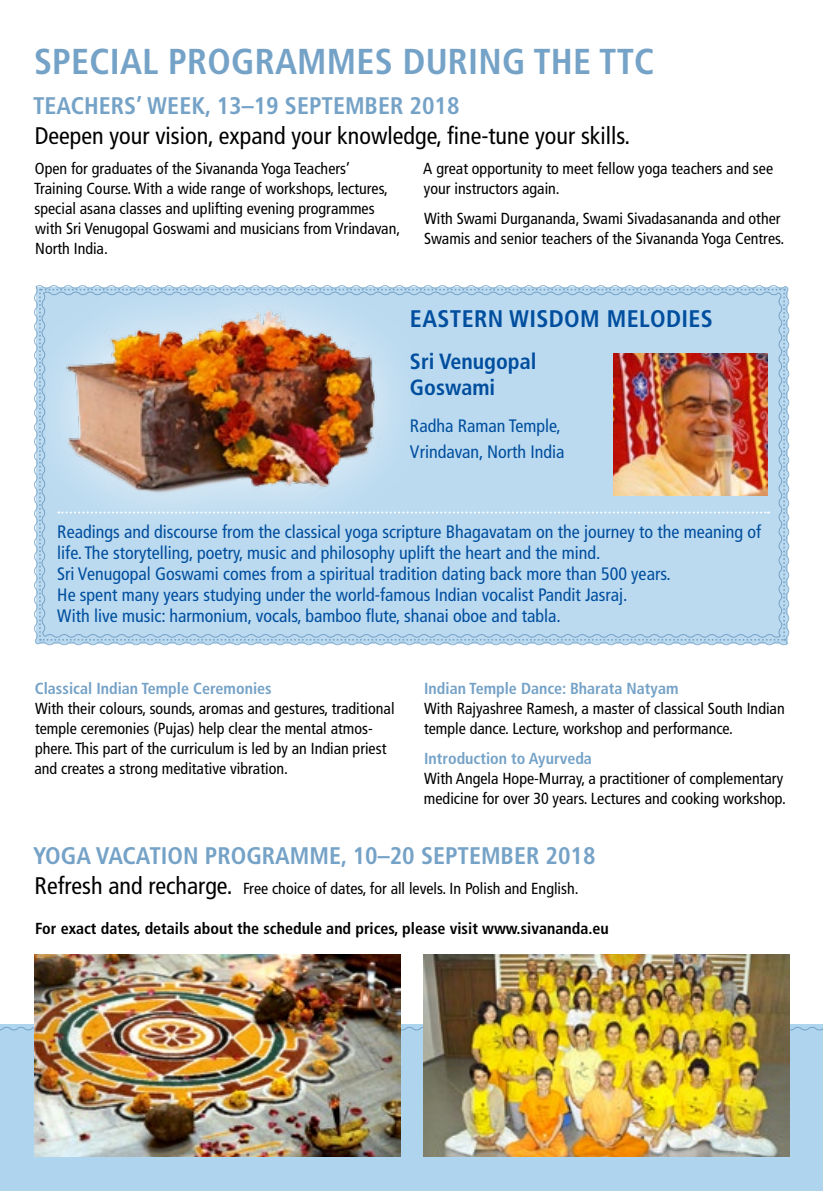
<style>
.page{position:relative;width:823px;height:1191px;background:#fff}
.page>*{position:absolute;margin:0;border:0;box-sizing:border-box;transform-origin:0 0}
.t1{font:700 condensed 36px "Frutiger LT Std";letter-spacing:.005em;color:#75a2c7}
.t2{font:700 condensed 24px "Frutiger LT Std";color:#75a2c7}
.t3{font:condensed 24px "Frutiger LT Std";color:#000}
.t4{font:700 condensed 24px "Frutiger LT Std";letter-spacing:.015em;color:#004e9e}
.t5{font:700 condensed 22px/26px "Frutiger LT Std";color:#004e9e}
.t6{font:condensed 18px/21px "Frutiger LT Std";color:#004e9e}
.t7{font:condensed 16px/20px "Frutiger LT Std";color:#000}
.t8{font:700 condensed 16px "Frutiger LT Std";color:#75a2c7}
.t9{font:700 condensed 16px "Frutiger LT Std";color:#000}
.s1{font-size:24px}
</style>
<div class="page">
<div style="left:0;top:1024px;width:822px;height:167px;background:#afd4ee"></div>
<svg style="left:0;top:1025px;width:822px;height:6px"></svg>
<img style="left:423px;top:954px;width:365px;height:203px">
<img style="left:34px;top:954px;width:366px;height:203px">
<svg style="left:34px;top:285px;width:756px;height:361px"></svg>
<img style="left:39px;top:289px;width:745px;height:351px">
<h1 class="t1" style="left:34px;top:40px;width:621px">SPECIAL PROGRAMMES DURING THE TTC</h1>
<h2 class="t2" style="left:33px;top:92px;width:428px">TEACHERS’ WEEK, 13–19 SEPTEMBER 2018</h2>
<h2 class="t3" style="left:35px;top:122px;width:596px">Deepen your vision, expand your knowledge, fine-tune your skills.</h2>
<p class="t7" style="left:34px;top:159px;width:367px">Open for graduates of the Sivananda Yoga Teachers’ Training Course. With a wide range of workshops, lectures, special asana classes and uplifting evening programmes with Sri Venugopal Goswami and musicians from Vrindavan, North India.</p>
<p class="t7" style="left:423px;top:159px;width:351px">A great opportunity to meet fellow yoga teachers and see your instructors again.</p>
<p class="t7" style="left:424px;top:209px;width:361px">With Swami Durgananda, Swami Sivadasananda and other<br>Swamis and senior teachers of the Sivananda Yoga Centres.</p>
<h2 class="t4" style="left:410px;top:305px;width:304px">EASTERN WISDOM MELODIES</h2>
<h3 class="t5" style="left:410px;top:348px;width:128px">Sri Venugopal<br>Goswami</h3>
<p class="t6" style="left:410px;top:413px;width:156px;line-height:26px">Radha Raman Temple,<br>Vrindavan, North India</p>
<p class="t6" style="left:57px;top:521px;width:705px">Readings and discourse from the classical yoga scripture Bhagavatam on the journey to the meaning of life. The storytelling, poetry, music and philosophy uplift the heart and the mind.<br>Sri Venugopal Goswami comes from a spiritual tradition dating back more than 500 years.<br>He spent many years studying under the world-famous Indian vocalist Pandit Jasraj.<br>With live music: harmonium, vocals, bamboo flute, shanai oboe and tabla.</p>
<p class="t8" style="left:35px;top:679px;width:238px">Classical Indian Temple Ceremonies</p>
<p class="t7" style="left:34px;top:699px;width:361px">With their colours, sounds, aromas and gestures, traditional temple ceremonies (Pujas) help clear the mental atmos&shy;phere. This part of the curriculum is led by an Indian priest and creates a strong meditative vibration.</p>
<p class="t8" style="left:424px;top:679px;width:256px">Indian Temple Dance: Bharata Natyam</p>
<p class="t7" style="left:424px;top:699px;width:362px">With Rajyashree Ramesh, a master of classical South Indian temple dance. Lecture, workshop and performance.</p>
<p class="t8" style="left:424px;top:749px;width:169px">Introduction to Ayurveda</p>
<p class="t7" style="left:423px;top:769px;width:363px">With Angela Hope-Murray, a practitioner of complementary medicine for over 30 years. Lectures and cooking workshop.</p>
<h2 class="t2" style="left:33px;top:841px;width:563px">YOGA VACATION PROGRAMME, 10–20 SEPTEMBER 2018</h2>
<p class="t7" style="left:35px;top:879px;width:545px"><span class="s1">Refresh and recharge.</span> Free choice of dates, for all levels. In Polish and English.</p>
<p class="t9" style="left:35px;top:919px;width:575px">For exact dates, details about the schedule and prices, please visit www.sivananda.eu</p>
</div>
